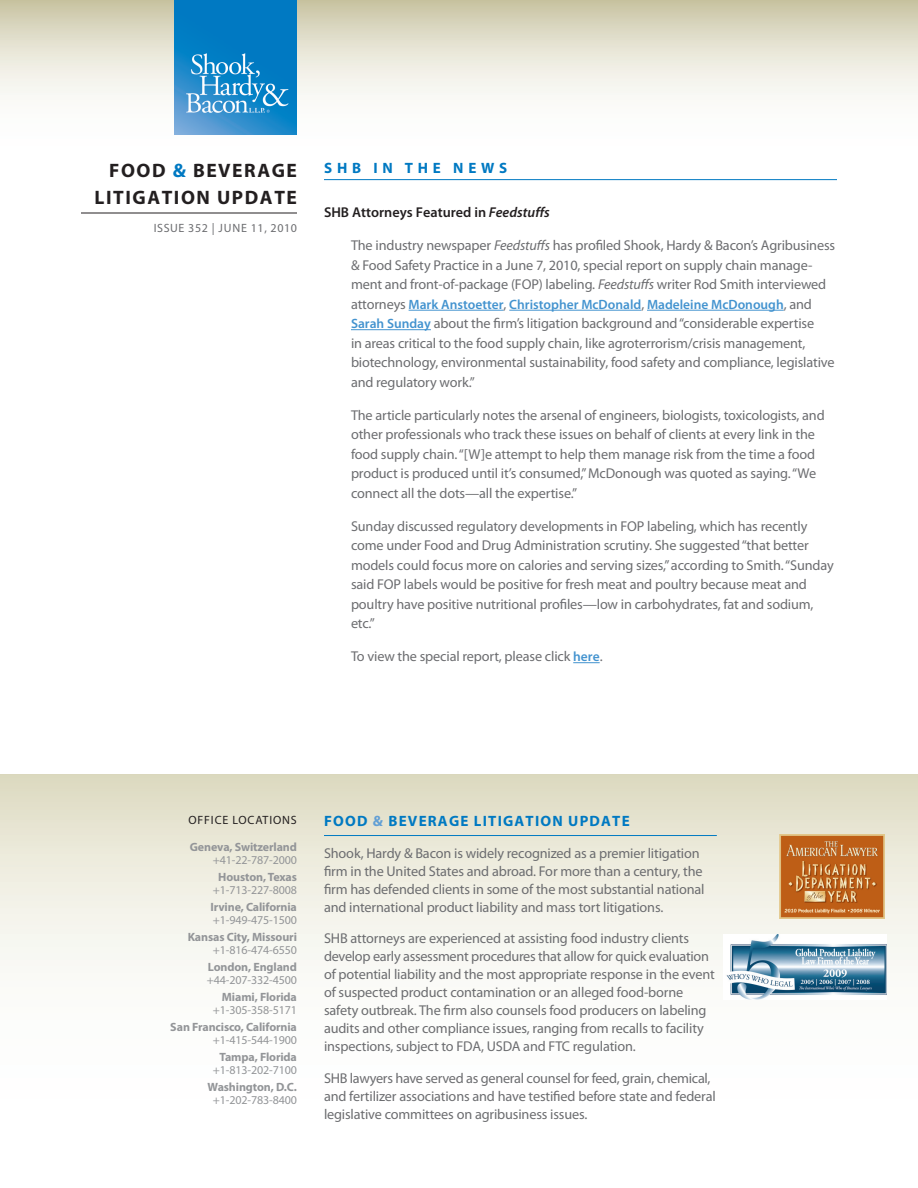
<style>
.page{position:relative;width:918px;height:1188px;background:#fff}
.page>*{position:absolute;margin:0;border:0;box-sizing:border-box;transform-origin:0 0}
.t1{font:700 19.5px/27px "Myriad Pro";letter-spacing:.08em;color:#231f20;text-align:right}
.Head{font:700 15px "Myriad Pro";letter-spacing:.08em;color:#0079c2}
.Head-2{font:700 15px "Myriad Pro";letter-spacing:.32em;color:#0079c2}
.Body{font:14.25px/19.5px "Myriad Pro";letter-spacing:-.01em;color:#6c6d70}
.Subhead{font:600 14.25px "Myriad Pro";color:#231f20}
.Body-2{font:600 13.5px "Myriad Pro";color:#4393cf}
.Body-3{font:700 12px/13.5px "Myriad Pro";letter-spacing:-.01em;color:#939598;text-align:right}
.Body-4{font:12px/13.5px "Myriad Pro";letter-spacing:-.01em;color:#939598;text-align:center}
.t2{font:12px "Myriad Pro";letter-spacing:.05em;color:#6c6d70}
.Body-5{font:12px "Myriad Pro";letter-spacing:.07em;color:#231f20}
.s1{color:#0079c2}
.s2{font-style:italic}
.s3{font-weight:400;font-size:14.25px;color:#6c6d70}
.s4{font-weight:600;font-size:13.5px;color:#4393cf}
.s5{font-weight:400}
.s6{font-weight:700}
.s7{color:#629fd5}
</style>
<div class="page">
<svg style="left:0;top:0;width:918px;height:135px"></svg>
<hr style="left:81px;top:213px;width:216px;height:1px;background:#231f20">
<img style="left:175px;top:0;width:122px;height:135px">
<hr style="left:324px;top:179px;width:513px;height:1px;background:#0079c2">
<hr style="left:409px;top:310px;width:95px;height:1px;background:#4393cf">
<hr style="left:509px;top:310px;width:132px;height:1px;background:#4393cf">
<hr style="left:647px;top:310px;width:137px;height:1px;background:#4393cf">
<hr style="left:351px;top:329px;width:80px;height:1px;background:#4393cf">
<svg style="left:573px;top:662px;width:27px;height:1px"></svg>
<svg style="left:1px;top:774px;width:917px;height:221px"></svg>
<hr style="left:324px;top:835px;width:393px;height:1px;background:#0079c2">
<img style="left:724px;top:935px;width:162px;height:65px">
<img style="left:780px;top:834px;width:105px;height:85px">
<h1 class="t1" style="left:94px;top:156px;width:204px">FOOD <span class="s1">&amp;</span> BEVERAGE<br>LITIGATION UPDATE</h1>
<p class="t2" style="left:154px;top:221px;width:145px">ISSUE 352 | JUNE 11, 2010</p>
<p class="Head-2" style="left:324px;top:158px;width:185px">SHB IN THE NEWS</p>
<p class="Subhead" style="left:324px;top:203px;width:227px">SHB Attorneys Featured in <span class="s2">Feedstuffs</span></p>
<p class="Body" style="left:351px;top:236px;width:486px">The industry newspaper <span class="s2">Feedstuffs</span> has profiled Shook, Hardy &amp; Bacon’s Agribusiness &amp; Food Safety Practice in a June 7, 2010, special report on supply chain manage&shy;ment and front-of-package (FOP) labeling. <span class="s2">Feedstuffs</span> writer Rod Smith interviewed</p>
<p class="Body-2" style="left:351px;top:296px;width:462px"><span class="s3">attorneys</span> Mark Anstoetter<span class="s3">,</span> Christopher McDonald<span class="s3">,</span> Madeleine McDonough<span class="s3">, and</span></p>
<p class="Body" style="left:351px;top:314px;width:485px"><span class="s4">Sarah Sunday</span> about the firm’s litigation background and “considerable expertise<br>in areas critical to the food supply chain, like agroterrorism/crisis management, biotechnology, environmental sustainability, food safety and compliance, legislative and regulatory work.”</p>
<p class="Body" style="left:351px;top:405px;width:475px">The article particularly notes the arsenal of engineers, biologists, toxicologists, and other professionals who track these issues on behalf of clients at every link in the food supply chain. “[W]e attempt to help them manage risk from the time a food product is produced until it’s consumed,” McDonough was quoted as saying. “We connect all the dots—all the expertise.”</p>
<p class="Body" style="left:351px;top:516px;width:484px">Sunday discussed regulatory developments in FOP labeling, which has recently come under Food and Drug Administration scrutiny. She suggested “that better models could focus more on calories and serving sizes,” according to Smith. “Sunday said FOP labels would be positive for fresh meat and poultry because meat and poultry have positive nutritional profiles—low in carbohydrates, fat and sodium, etc.”</p>
<p class="Body" style="left:351px;top:647px;width:253px">To view the special report, please click <span class="s4">here</span>.</p>
<p class="Body-5" style="left:188px;top:812px;width:110px">OFFICE LOCATIONS</p>
<p class="Body-3" style="left:190px;top:840px;width:109px">Geneva, Switzerland <span class="s5">+41-22-787-2000</span></p>
<p class="Body-4" style="left:213px;top:870px;width:86px"><span class="s6">Houston, Texas </span>+1-713-227-8008</p>
<p class="Body-3" style="left:210px;top:900px;width:88px;text-align:left">Irvine, California <span class="s5">+1-949-475-1500</span></p>
<p class="Body-3" style="left:188px;top:930px;width:111px">Kansas City, Missouri <span class="s5">+1-816-474-6550</span></p>
<p class="Body-4" style="left:207px;top:960px;width:92px;text-align:left"><span class="s6">London, England </span>+44-207-332-4500</p>
<p class="Body-4" style="left:213px;top:990px;width:86px;text-align:right"><span class="s6">Miami, Florida </span>+1-305-358-5171</p>
<p class="Body-3" style="left:170px;top:1020px;width:128px">San Francisco, California <span class="s5">+1-415-544-1900</span></p>
<p class="Body-4" style="left:213px;top:1050px;width:86px"><span class="s6">Tampa, Florida </span>+1-813-202-7100</p>
<p class="Body-3" style="left:208px;top:1080px;width:91px;text-align:center">Washington, D.C. <span class="s5">+1-202-783-8400</span></p>
<p class="Head" style="left:324px;top:811px;width:307px">FOOD <span class="s7">&amp;</span> BEVERAGE LITIGATION UPDATE</p>
<p class="Body" style="left:324px;top:844px;width:382px;line-height:18px">Shook, Hardy &amp; Bacon is widely recognized as a premier litigation firm in the United States and abroad. For more than a century, the firm has defended clients in some of the most substantial national and international product liability and mass tort litigations.</p>
<p class="Body" style="left:324px;top:929px;width:392px;line-height:18px">SHB attorneys are experienced at assisting food industry clients develop early assessment procedures that allow for quick evaluation of potential liability and the most appropriate response in the event of suspected product contamination or an alleged food-borne safety outbreak. The firm also counsels food producers on labeling audits and other compliance issues, ranging from recalls to facility inspections, subject to FDA, USDA and FTC regulation.</p>
<p class="Body" style="left:324px;top:1069px;width:393px;line-height:18px">SHB lawyers have served as general counsel for feed, grain, chemical, and fertilizer associations and have testified before state and federal legislative committees on agribusiness issues.</p>
</div>
